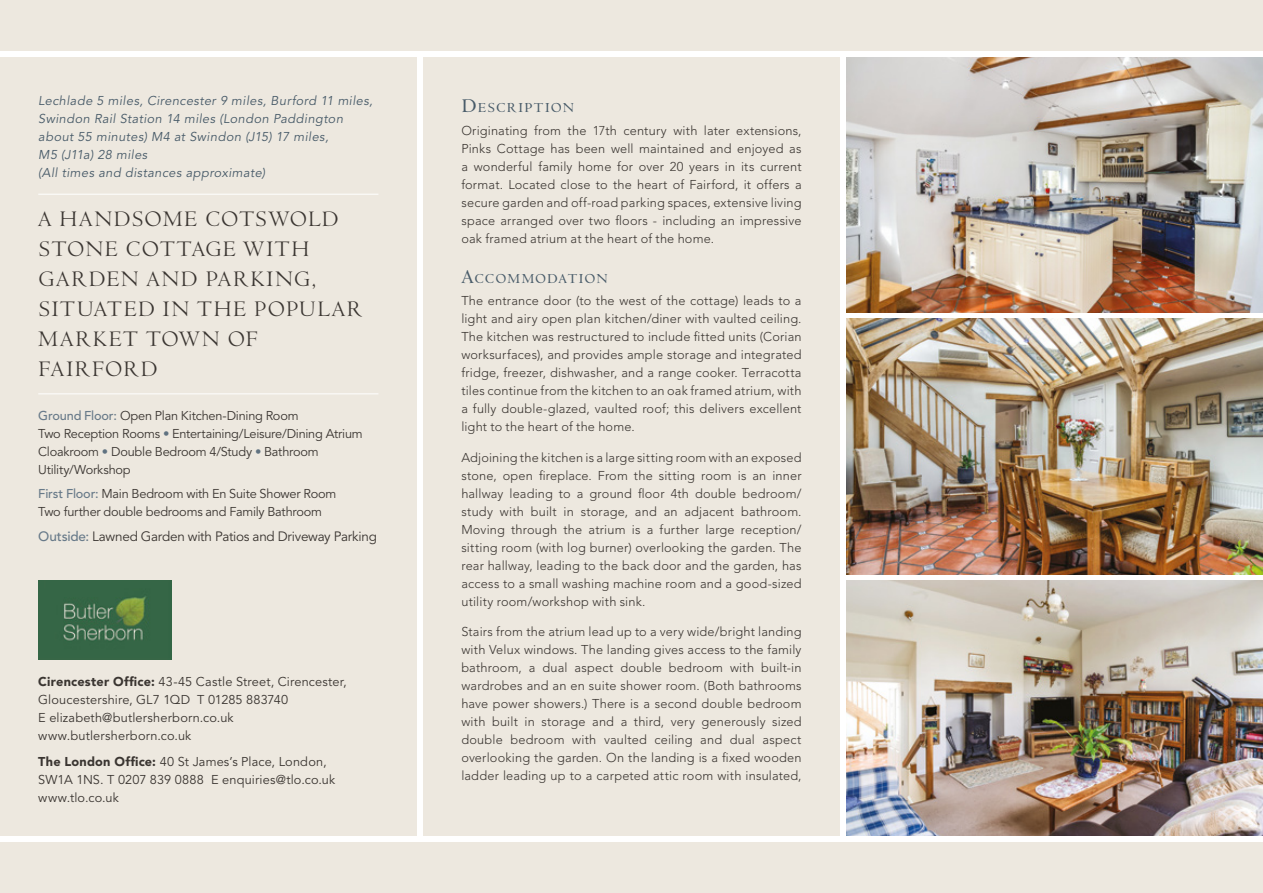
<style>
.page{position:relative;width:1263px;height:893px;background:#fff}
.page>*{position:absolute;margin:0;border:0;box-sizing:border-box;transform-origin:0 0}
.t1{font:24px/30px "Venetian 301 Bt";letter-spacing:.035em;color:#3a3531}
.t2{font:14.7px "Venetian 301 Dm BT Regular";letter-spacing:.06em;color:#475a68}
.t3{font:14.7px "Venetian 301 Dm BT Regular";letter-spacing:.08em;color:#475a68}
.t4{font:13.5px "Avenir LT Std";letter-spacing:-.02em;color:#3a3531}
.t5{font:300 12.75px/18px "Avenir LT Std";letter-spacing:.015em;color:#3a3531;text-align:justify}
.t6{font:12.75px/18px "Avenir LT Std";letter-spacing:.015em;color:#3a3531}
.t7{font:12.75px/18px "Avenir LT Std";letter-spacing:-.01em;color:#3a3531}
.t8{font:italic 12.75px/18px "Avenir LT Std";letter-spacing:.035em;color:#475a68}
.s1{font-weight:500;color:#687a89}
.s2{color:#607281}
.s3{font-weight:900}
.s4{font-size:21px}
</style>
<div class="page">
<div style="left:0;top:0;width:1263px;height:51px;background:#ede8df"></div>
<div style="left:0;top:842px;width:1263px;height:51px;background:#ede8df"></div>
<div style="left:0;top:57px;width:417px;height:779px;background:#ede8df"></div>
<hr style="left:38px;top:194px;width:340px;height:1px;background:#fff">
<hr style="left:38px;top:393px;width:340px;height:1px;background:#fff">
<img style="left:38px;top:580px;width:133px;height:79px">
<img style="left:846px;top:57px;width:417px;height:256px">
<img style="left:846px;top:319px;width:417px;height:255px">
<img style="left:846px;top:580px;width:417px;height:256px">
<div style="left:423px;top:57px;width:417px;height:779px;background:#ede8df"></div>
<p class="t8" style="left:38px;top:92px;width:336px">Lechlade 5 miles, Cirencester 9 miles, Burford 11 miles, Swindon Rail Station 14 miles (London Paddington about 55 minutes) M4 at Swindon (J15) 17 miles,<br>M5 (J11a) 28 miles<br>(All times and distances approximate)</p>
<h1 class="t1" style="left:38px;top:204px;width:326px">A HANDSOME COTSWOLD<br>STONE COTTAGE WITH<br>GARDEN AND PARKING,<br>SITUATED IN THE POPULAR<br>MARKET TOWN OF<br>FAIRFORD</h1>
<p class="t7" style="left:38px;top:407px;width:326px"><span class="s1">Ground Floor:</span> Open Plan Kitchen-Dining Room<br>Two Reception Rooms <span class="s2">•</span> Entertaining/Leisure/Dining Atrium Cloakroom <span class="s2">•</span> Double Bedroom 4/Study <span class="s2">•</span> Bathroom Utility/Workshop</p>
<p class="t7" style="left:38px;top:485px;width:299px"><span class="s1">First Floor:</span> Main Bedroom with En Suite Shower Room<br>Two further double bedrooms and Family Bathroom</p>
<p class="t4" style="left:38px;top:528px;width:340px"><span class="s1">Outside:</span> Lawned Garden with Patios and Driveway Parking</p>
<p class="t6" style="left:38px;top:673px;width:310px"><span class="s3">Cirencester Office:</span> 43-45 Castle Street, Cirencester, Gloucestershire, GL7 1QD T 01285 883740<br>E elizabeth@butlersherborn.co.uk www.butlersherborn.co.uk</p>
<p class="t6" style="left:38px;top:753px;width:299px"><span class="s3">The London Office:</span> 40 St James’s Place, London,<br>SW1A 1NS. T 0207 839 0888 E enquiries@tlo.co.uk www.tlo.co.uk</p>
<p class="t3" style="left:461px;top:99px;width:114px"><span class="s4">D</span>ESCRIPTION</p>
<p class="t5" style="left:461px;top:121px;width:342px">Originating from the 17th century with later extensions, Pinks Cottage has been well maintained and enjoyed as a wonderful family home for over 20 years in its current format. Located close to the heart of Fairford, it offers a secure garden and off-road parking spaces, extensive living space arranged over two floors - including an impressive oak framed atrium at the heart of the home.</p>
<p class="t2" style="left:461px;top:269px;width:148px"><span class="s4">A</span>CCOMMODATION</p>
<p class="t5" style="left:461px;top:291px;width:342px">The entrance door (to the west of the cottage) leads to a light and airy open plan kitchen/diner with vaulted ceiling.<br>The kitchen was restructured to include fitted units (Corian worksurfaces), and provides ample storage and integrated fridge, freezer, dishwasher, and a range cooker. Terracotta tiles continue from the kitchen to an oak framed atrium, with a fully double-glazed, vaulted roof; this delivers excellent light to the heart of the home.</p>
<p class="t5" style="left:461px;top:448px;width:342px">Adjoining the kitchen is a large sitting room with an exposed stone, open fireplace. From the sitting room is an inner hallway leading to a ground floor 4th double bedroom/ study with built in storage, and an adjacent bathroom.<br>Moving through the atrium is a further large reception/ sitting room (with log burner) overlooking the garden. The rear hallway, leading to the back door and the garden, has access to a small washing machine room and a good-sized utility room/workshop with sink.</p>
<p class="t5" style="left:461px;top:623px;width:342px">Stairs from the atrium lead up to a very wide/bright landing with Velux windows. The landing gives access to the family bathroom, a dual aspect double bedroom with built-in wardrobes and an en suite shower room. (Both bathrooms have power showers.) There is a second double bedroom with built in storage and a third, very generously sized double bedroom with vaulted ceiling and dual aspect overlooking the garden. On the landing is a fixed wooden ladder leading up to a carpeted attic room with insulated,</p>
</div>
